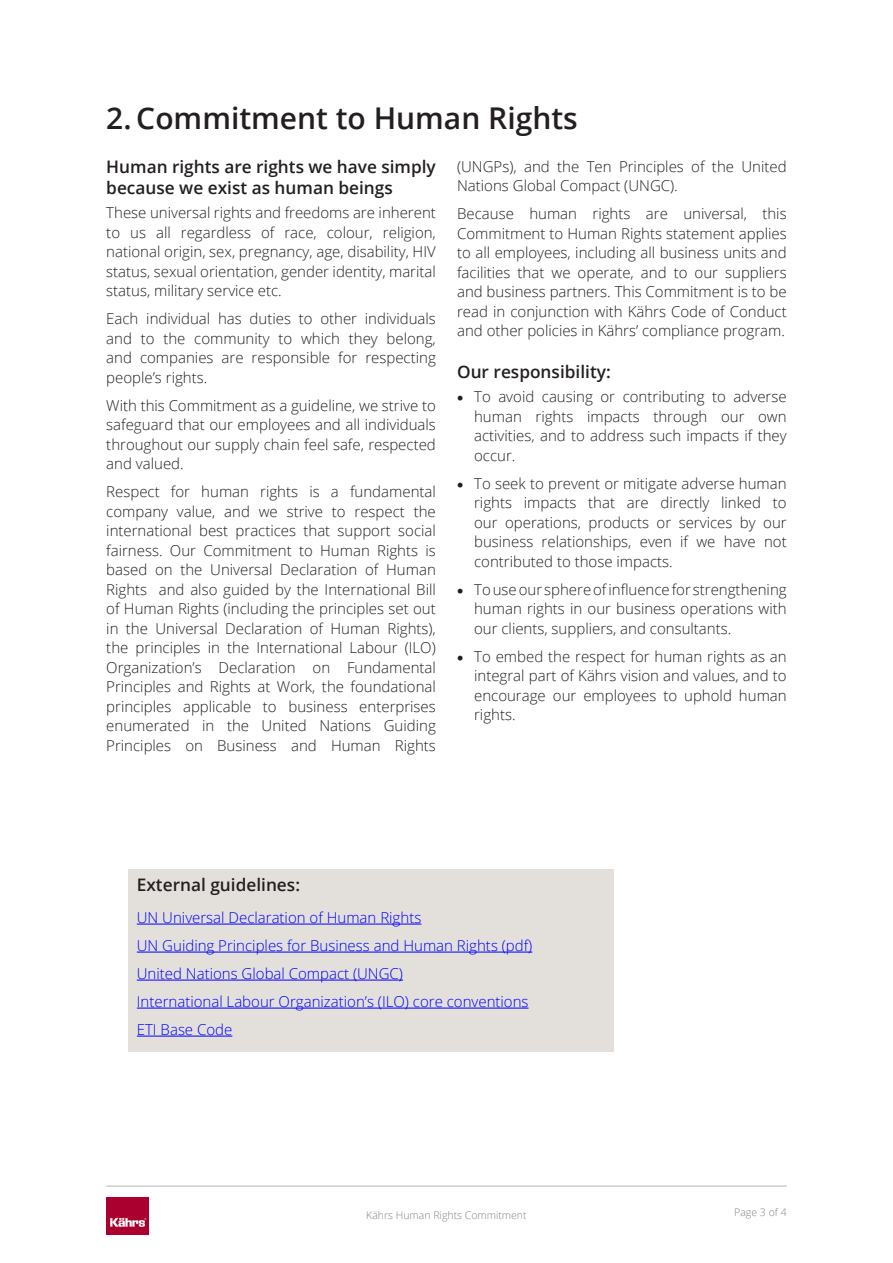
<style>
.page{position:relative;width:893px;height:1263px;background:#fff}
.page>*{position:absolute;margin:0;border:0;box-sizing:border-box;transform-origin:0 0}
.Heading_1_5{font:600 30px "Open Sans";color:#231f20}
.heading_3{font:600 17.25px/21px "Open Sans";color:#231f20}
.Normal{font:300 15px/19.5px "Open Sans";color:#231f20;text-align:justify}
.Normal-2{font:300 15px "Open Sans";color:#00f}
.t1{font:300 10.5px "Open Sans";color:#808285}
</style>
<div class="page">
<hr style="left:106px;top:1185px;width:681px;height:2px;background:#bcbdc0">
<img style="left:106px;top:1197px;width:43px;height:38px">
<div style="left:128px;top:869px;width:486px;height:183px;background:#e3e0db"></div>
<hr style="left:137px;top:924px;width:284px;height:1px;background:#00f">
<hr style="left:137px;top:952px;width:395px;height:1px;background:#00f">
<hr style="left:137px;top:980px;width:266px;height:1px;background:#00f">
<hr style="left:137px;top:1008px;width:392px;height:1px;background:#00f">
<hr style="left:137px;top:1036px;width:95px;height:1px;background:#00f">
<p class="Heading_1_5" style="left:106px;top:98px;width:473px">2.Commitment to Human Rights</p>
<p class="heading_3" style="left:106px;top:156px;width:331px">Human rights are rights we have simply because we exist as human beings</p>
<p class="Normal" style="left:106px;top:202px;width:331px">These universal rights and freedoms are inherent to us all regardless of race, colour, religion, national origin, sex, pregnancy, age, disability, HIV status, sexual orientation, gender identity, marital status, military service etc.</p>
<p class="Normal" style="left:106px;top:308px;width:331px">Each individual has duties to other individuals and to the community to which they belong, and companies are responsible for respecting people’s rights.</p>
<p class="Normal" style="left:106px;top:395px;width:331px">With this Commitment as a guideline, we strive to safeguard that our employees and all individuals throughout our supply chain feel safe, respected and valued.</p>
<p class="Normal" style="left:106px;top:481px;width:331px">Respect for human rights is a fundamental company value, and we strive to respect the international best practices that support social fairness. Our Commitment to Human Rights is based on the Universal Declaration of Human Rights and also guided by the International Bill of Human Rights (including the principles set out in the Universal Declaration of Human Rights), the principles in the International Labour (ILO)<br>Organization’s Declaration on Fundamental Principles and Rights at Work, the foundational principles applicable to business enterprises enumerated in the United Nations Guiding Principles on Business and Human Rights</p>
<p class="Normal" style="left:457px;top:156px;width:331px">(UNGPs), and the Ten Principles of the United<br>Nations Global Compact (UNGC).</p>
<p class="Normal" style="left:457px;top:203px;width:331px">Because human rights are universal, this Commitment to Human Rights statement applies to all employees, including all business units and facilities that we operate, and to our suppliers and business partners. This Commitment is to be read in conjunction with Kährs Code of Conduct and other policies in Kährs’ compliance program.</p>
<p class="heading_3" style="left:457px;top:361px;width:155px">Our responsibility:</p>
<p class="Normal" style="left:474px;top:386px;width:314px;text-indent:-17px">• To avoid causing or contributing to adverse human rights impacts through our own activities, and to address such impacts if they occur.</p>
<p class="Normal" style="left:474px;top:473px;width:314px;text-indent:-17px">• To seek to prevent or mitigate adverse human rights impacts that are directly linked to our operations, products or services by our business relationships, even if we have not contributed to those impacts.</p>
<p class="Normal" style="left:474px;top:579px;width:314px;text-indent:-17px">• To use our sphere of influence for strengthening human rights in our business operations with our clients, suppliers, and consultants.</p>
<p class="Normal" style="left:474px;top:646px;width:314px;text-indent:-17px">• To embed the respect for human rights as an integral part of Kährs vision and values, and to encourage our employees to uphold human rights.</p>
<p class="heading_3" style="left:137px;top:873px;width:165px">External guidelines:</p>
<p class="Normal-2" style="left:137px;top:907px;width:286px">UN Universal Declaration of Human Rights</p>
<p class="Normal-2" style="left:137px;top:935px;width:397px">UN Guiding Principles for Business and Human Rights (pdf)</p>
<p class="Normal-2" style="left:137px;top:963px;width:268px">United Nations Global Compact (UNGC)</p>
<p class="Normal-2" style="left:137px;top:991px;width:393px">International Labour Organization’s (ILO) core conventions</p>
<p class="Normal-2" style="left:137px;top:1019px;width:97px">ETI Base Code</p>
<p class="t1" style="left:366px;top:1208px;width:162px">Kährs Human Rights Commitment</p>
<p class="t1" style="left:734px;top:1205px;width:54px">Page 3 of 4</p>
</div>
